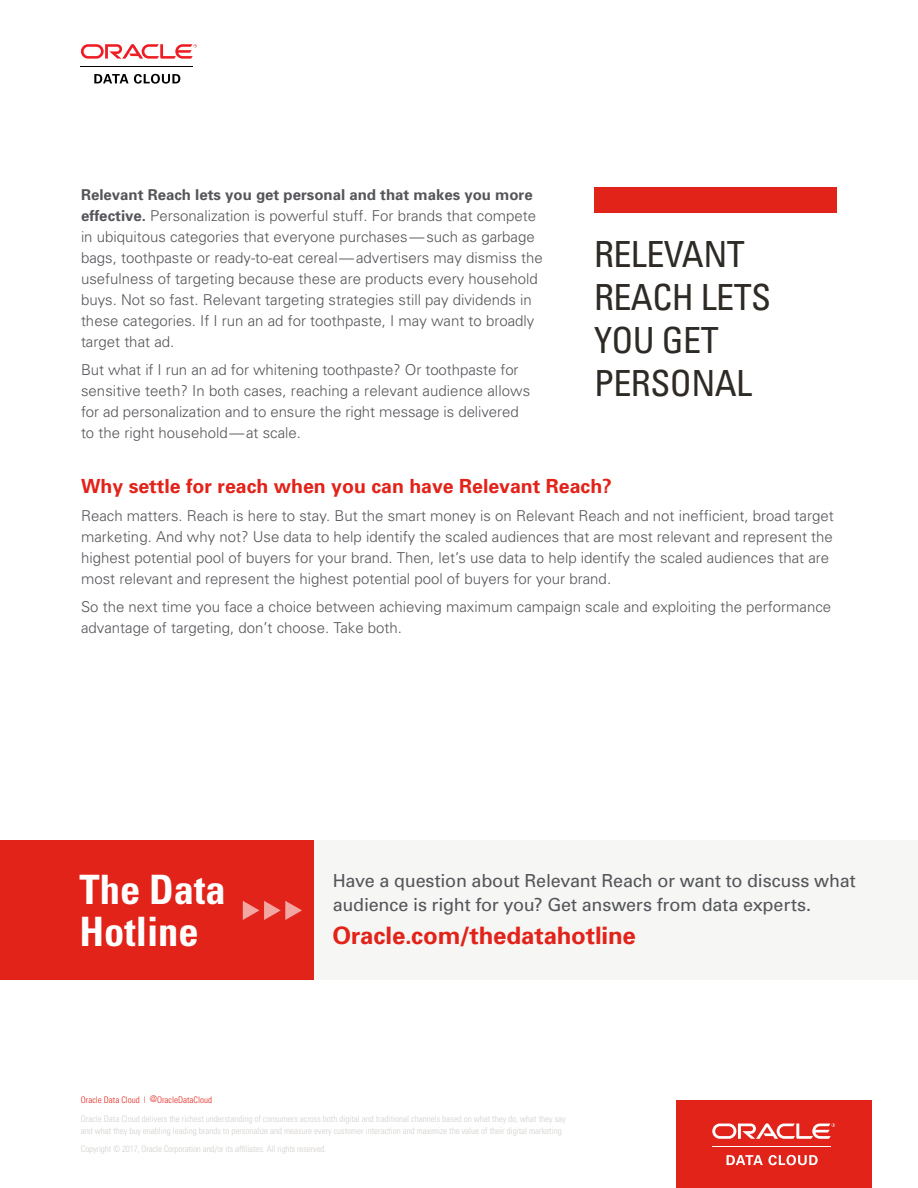
<style>
.page{position:relative;width:918px;height:1188px;background:#fff}
.page>*{position:absolute;margin:0;border:0;box-sizing:border-box;transform-origin:0 0}
.t1{font:700 condensed 40.5px/42px "Univers";color:#fff}
.t2{font:condensed 36px/43.2px "Univers";letter-spacing:-.015em;color:#2e2a25}
.t3{font:700 24px "Univers";letter-spacing:-.005em;color:#e2231a}
.t4{font:700 19.5px "Univers";color:#e2231a}
.t5{font:18px/24px "Univers";letter-spacing:-.01em;color:#55565a}
.t6{font:300 15px/21px "Univers";color:#55565a}
.t7{font:300 condensed 9px/12px "Univers";color:#d2d0cd}
.t8{font:300 condensed 9px "Univers";color:#e2231a}
.s1{font-weight:700}
</style>
<div class="page">
<div style="left:0;top:840px;width:314px;height:140px;background:#e2231a"></div>
<div style="left:314px;top:840px;width:604px;height:140px;background:#f6f6f5"></div>
<svg style="left:243px;top:901px;width:59px;height:19px"></svg>
<svg style="left:81px;top:44px;width:116px;height:15px"></svg>
<hr style="left:81px;top:66px;width:112px;height:1px;background:#000">
<svg style="left:94px;top:74px;width:86px;height:10px"></svg>
<div style="left:676px;top:1101px;width:195px;height:87px;background:#e2231a"></div>
<svg style="left:712px;top:1123px;width:123px;height:16px"></svg>
<hr style="left:712px;top:1147px;width:119px;height:1px;background:#fff">
<svg style="left:727px;top:1155px;width:91px;height:10px"></svg>
<div style="left:594px;top:188px;width:243px;height:25px;background:#e2231a"></div>
<p class="t6" style="left:81px;top:184px;width:463px"><span class="s1">Relevant Reach lets you get personal and that makes you more effective.</span> Personalization is powerful stuff. For brands that compete in ubiquitous categories that everyone purchases—such as garbage bags, toothpaste or ready-to-eat cereal—advertisers may dismiss the usefulness of targeting because these are products every household buys. Not so fast. Relevant targeting strategies still pay dividends in these categories. If I run an ad for toothpaste, I may want to broadly target that ad.</p>
<p class="t6" style="left:81px;top:359px;width:451px">But what if I run an ad for whitening toothpaste? Or toothpaste for sensitive teeth? In both cases, reaching a relevant audience allows for ad personalization and to ensure the right message is delivered to the right household—at scale.</p>
<h3 class="t4" style="left:81px;top:474px;width:533px">Why settle for reach when you can have Relevant Reach?</h3>
<p class="t6" style="left:81px;top:505px;width:754px">Reach matters. Reach is here to stay. But the smart money is on Relevant Reach and not inefficient, broad target marketing. And why not? Use data to help identify the scaled audiences that are most relevant and represent the highest potential pool of buyers for your brand. Then, let’s use data to help identify the scaled audiences that are most relevant and represent the highest potential pool of buyers for your brand.</p>
<p class="t6" style="left:81px;top:596px;width:752px">So the next time you face a choice between achieving maximum campaign scale and exploiting the performance advantage of targeting, don’t choose. Take both.</p>
<h2 class="t2" style="left:594px;top:231px;width:179px">RELEVANT<br>REACH LETS<br>YOU GET<br>PERSONAL</h2>
<h1 class="t1" style="left:80px;top:868px;width:148px">The Data<br>Hotline</h1>
<p class="t5" style="left:333px;top:868px;width:524px">Have a question about Relevant Reach or want to discuss what audience is right for you? Get answers from data experts.</p>
<h3 class="t3" style="left:333px;top:920px;width:305px">Oracle.com/thedatahotline</h3>
<p class="t8" style="left:81px;top:1095px;width:133px">Oracle Data Cloud | @OracleDataCloud</p>
<p class="t7" style="left:81px;top:1113px;width:486px">Oracle Data Cloud delivers the richest understanding of consumers across both digital and traditional channels based on what they do, what they say and what they buy enabling leading brands to personalize and measure every customer interaction and maximize the value of their digital marketing.</p>
<p class="t7" style="left:81px;top:1143px;width:247px">Copyright © 2017, Oracle Corporation and/or its affiliates. All rights reserved.</p>
</div>
